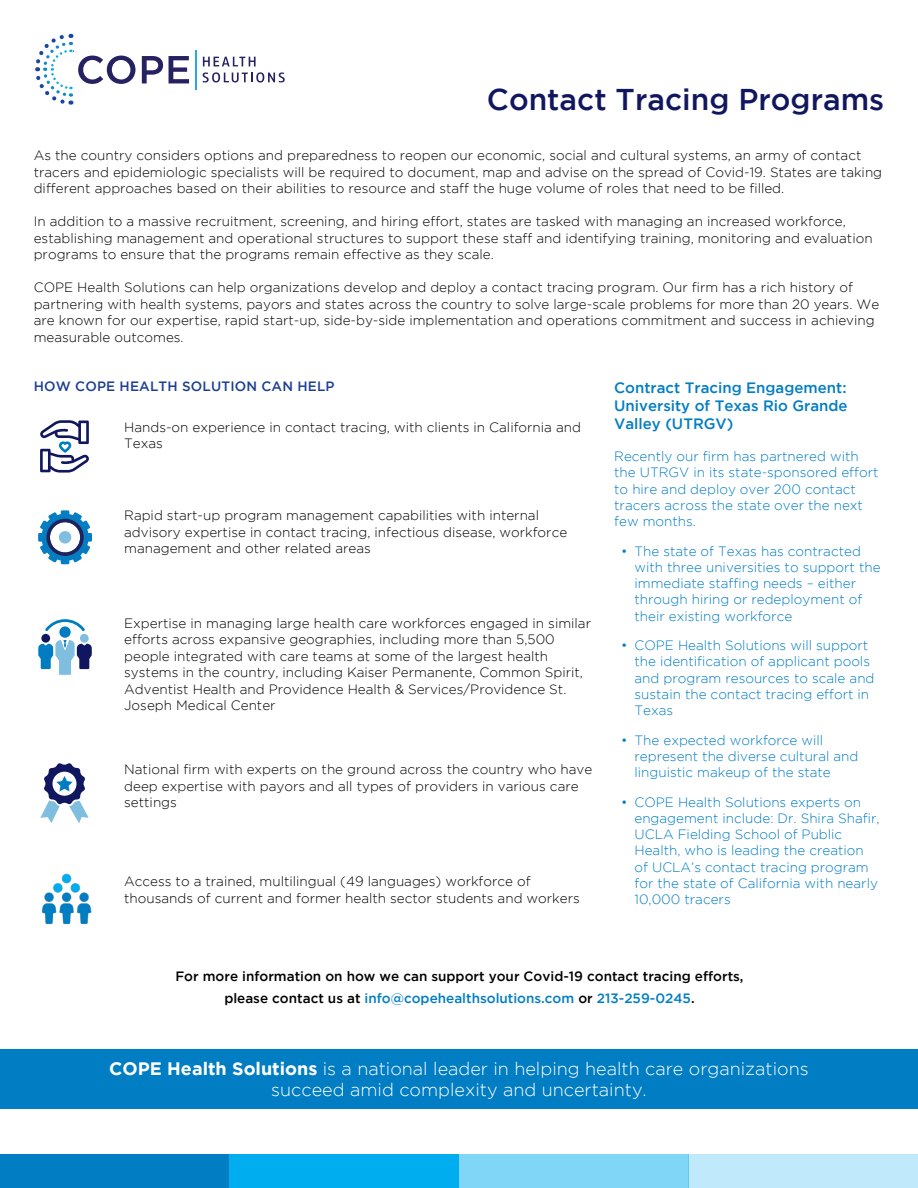
<style>
.page{position:relative;width:918px;height:1188px;background:#fff}
.page>*{position:absolute;margin:0;border:0;box-sizing:border-box;transform-origin:0 0}
.t1{font:500 30px "Gotham";color:#11175e}
.t2{font:300 18px/21px "Gotham";color:#fff;text-align:center}
.t3{font:500 15px/18px "Gotham";color:#007dc3;text-align:justify}
.t4{font:300 13.5px/16.5px "Gotham";color:#000}
.t5{font:300 13.5px/16.2px "Gotham";color:#007dc3}
.t6{font:500 13.5px/21.9px "Gotham";color:#000;text-align:center}
.t7{font:500 13.5px "Gotham";letter-spacing:.015em;color:#1c3e94}
.s1{color:#007dc3}
.s2{font-weight:700}
</style>
<div class="page">
<svg style="left:35px;top:33px;width:100px;height:72px"></svg>
<svg style="left:142px;top:56px;width:21px;height:27px"></svg>
<svg style="left:169px;top:56px;width:20px;height:27px"></svg>
<svg style="left:203px;top:57px;width:53px;height:9px"></svg>
<svg style="left:203px;top:72px;width:82px;height:11px"></svg>
<hr style="left:195px;top:51px;width:2px;height:39px;background:#27aae1">
<div style="left:0;top:1154px;width:230px;height:34px;background:#007dc3"></div>
<div style="left:459px;top:1154px;width:229px;height:34px;background:#80d6f7"></div>
<div style="left:230px;top:1154px;width:229px;height:34px;background:#00aeef"></div>
<div style="left:688px;top:1154px;width:230px;height:34px;background:#c0eafb"></div>
<div style="left:0;top:1049px;width:918px;height:59px;background:#007dc3"></div>
<svg style="left:38px;top:510px;width:54px;height:54px"></svg>
<svg style="left:40px;top:763px;width:49px;height:60px"></svg>
<svg style="left:45px;top:619px;width:40px;height:12px"></svg>
<div style="left:80px;top:634px;width:9px;height:9px;background:#80bee0;border-radius:50%"></div>
<div style="left:41px;top:634px;width:9px;height:9px;background:#11175e;border-radius:50%"></div>
<div style="left:59px;top:626px;width:12px;height:12px;background:#007dc2;border-radius:50%"></div>
<svg style="left:38px;top:640px;width:54px;height:35px"></svg>
<svg style="left:40px;top:420px;width:49px;height:53px"></svg>
<img style="left:42px;top:873px;width:50px;height:51px">
<h1 class="t1" style="left:487px;top:82px;width:399px">Contact Tracing Programs</h1>
<p class="t4" style="left:34px;top:147px;width:850px">As the country considers options and preparedness to reopen our economic, social and cultural systems, an army of contact tracers and epidemiologic specialists will be required to document, map and advise on the spread of Covid-19. States are taking different approaches based on their abilities to resource and staff the huge volume of roles that need to be filled.</p>
<p class="t4" style="left:34px;top:213px;width:840px">In addition to a massive recruitment, screening, and hiring effort, states are tasked with managing an increased workforce, establishing management and operational structures to support these staff and identifying training, monitoring and evaluation programs to ensure that the programs remain effective as they scale.</p>
<p class="t4" style="left:34px;top:279px;width:847px">COPE Health Solutions can help organizations develop and deploy a contact tracing program. Our firm has a rich history of partnering with health systems, payors and states across the country to solve large-scale problems for more than 20 years. We are known for our expertise, rapid start-up, side-by-side implementation and operations commitment and success in achieving measurable outcomes.</p>
<p class="t7" style="left:34px;top:379px;width:302px">HOW COPE HEALTH SOLUTION CAN HELP</p>
<p class="t3" style="left:614px;top:378px;width:235px">Contract Tracing Engagement:<br>University of Texas Rio Grande Valley (UTRGV)</p>
<p class="t5" style="left:614px;top:448px;width:266px">Recently our firm has partnered with the UTRGV in its state-sponsored effort to hire and deploy over 200 contact tracers across the state over the next few months.</p>
<p class="t5" style="left:635px;top:543px;width:248px;text-indent:-14px">• The state of Texas has contracted with three universities to support the immediate staffing needs – either through hiring or redeployment of their existing workforce</p>
<p class="t5" style="left:635px;top:637px;width:242px;text-indent:-14px">• COPE Health Solutions will support the identification of applicant pools and program resources to scale and sustain the contact tracing effort in<br>Texas</p>
<p class="t5" style="left:635px;top:732px;width:225px;text-indent:-14px">• The expected workforce will represent the diverse cultural and linguistic makeup of the state</p>
<p class="t5" style="left:635px;top:794px;width:247px;text-indent:-14px">• COPE Health Solutions experts on engagement include: Dr. Shira Shafir,<br>UCLA Fielding School of Public<br>Health, who is leading the creation of UCLA’s contact tracing program for the state of California with nearly<br>10,000 tracers</p>
<p class="t4" style="left:124px;top:418px;width:458px">Hands-on experience in contact tracing, with clients in California and<br>Texas</p>
<p class="t4" style="left:124px;top:507px;width:445px">Rapid start-up program management capabilities with internal advisory expertise in contact tracing, infectious disease, workforce management and other related areas</p>
<p class="t4" style="left:124px;top:614px;width:468px">Expertise in managing large health care workforces engaged in similar efforts across expansive geographies, including more than 5,500 people integrated with care teams at some of the largest health systems in the country, including Kaiser Permanente, Common Spirit, Adventist Health and Providence Health &amp; Services/Providence St.<br>Joseph Medical Center</p>
<p class="t4" style="left:124px;top:761px;width:470px">National firm with experts on the ground across the country who have deep expertise with payors and all types of providers in various care settings</p>
<p class="t4" style="left:124px;top:873px;width:457px">Access to a trained, multilingual (49 languages) workforce of thousands of current and former health sector students and workers</p>
<p class="t6" style="left:175px;top:965px;width:570px">For more information on how we can support your Covid-19 contact tracing efforts, please contact us at <span class="s1">info@copehealthsolutions.com</span> or <span class="s1">213-259-0245</span>.</p>
<h2 class="t2" style="left:109px;top:1058px;width:701px"><span class="s2">COPE Health Solutions</span> is a national leader in helping health care organizations succeed amid complexity and uncertainty.</h2>
</div>
